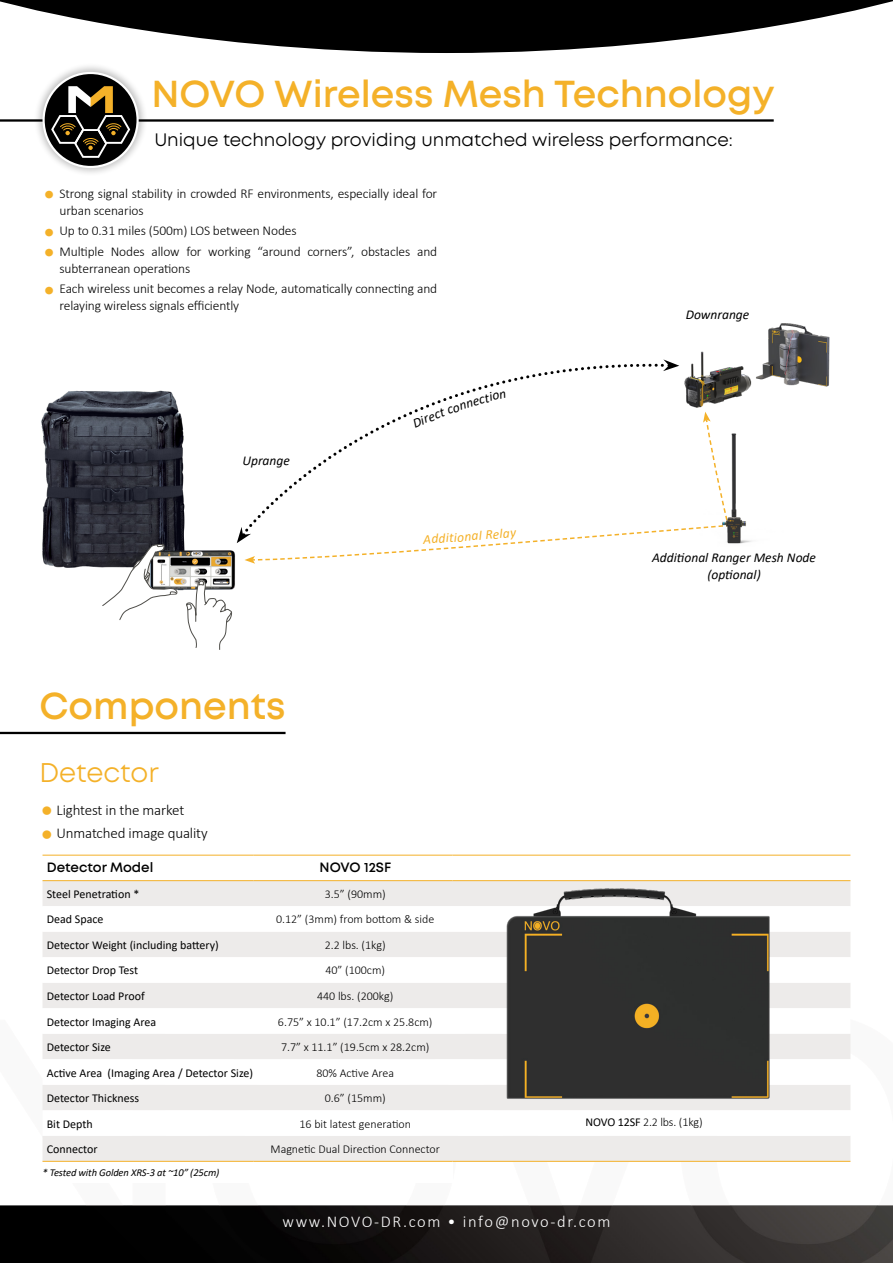
<style>
.page{position:relative;width:893px;height:1263px;background:#fff}
.page>*{position:absolute;margin:0;border:0;box-sizing:border-box;transform-origin:0 0}
.t1{font:600 37.5px "Mont";color:#f4b129}
.t2{font:27px "Mont";color:#f4b129}
.t3{font:18px "Mont";color:#000}
.t4{font:300 16.5px "Calibri";letter-spacing:.1em;color:#fff}
.t5{font:300 15px "Calibri";letter-spacing:-.01em;color:#000}
.t6{font:300 13.5px/16.5px "Calibri";letter-spacing:-.01em;color:#000}
.t7{font:italic 13.5px/16.2px "Calibri";color:#000;text-align:center}
.t8{font:600 13.5px "Mont";color:#000}
.t9{font:italic 13.5px "Calibri";color:#f4b129}
.t10{font:300 12px "Calibri";color:#000}
.t11{font:12px "Calibri";color:#000}
.t12{font:italic 10.5px "Calibri";letter-spacing:-.01em;color:#000}
.s1{font-size:27px;color:#f4b129}
.s2{font-size:30px;color:#f4b129}
.s3{font-weight:400}
</style>
<div class="page">
<img style="left:0;top:1034px;width:893px;height:229px">
<img style="left:41px;top:390px;width:144px;height:178px">
<hr style="left:0;top:732px;width:286px;height:2px;background:#000">
<div style="left:43px;top:881px;width:807px;height:280px;background:#edebea"></div>
<svg style="left:43px;top:906px;width:807px;height:230px"></svg>
<div style="left:43px;top:1161px;width:409px;height:22px;background:#fff"></div>
<hr style="left:43px;top:855px;width:211px;height:1px;background:#f4b129">
<hr style="left:254px;top:855px;width:198px;height:1px;background:#f4b129">
<hr style="left:452px;top:855px;width:398px;height:1px;background:#f4b129">
<hr style="left:43px;top:1161px;width:211px;height:1px;background:#f4b129">
<hr style="left:254px;top:1161px;width:198px;height:1px;background:#f4b129">
<hr style="left:452px;top:1161px;width:398px;height:1px;background:#f4b129">
<hr style="left:43px;top:880px;width:211px;height:1px;background:#f4b129">
<hr style="left:254px;top:880px;width:198px;height:1px;background:#f4b129">
<hr style="left:452px;top:880px;width:398px;height:1px;background:#f4b129">
<img style="left:498px;top:881px;width:282px;height:227px">
<svg style="left:0;top:0;width:893px;height:53px;fill:#000"></svg>
<svg style="left:467px;top:363px;width:184px;height:28px"></svg>
<img style="left:651px;top:351px;width:69px;height:40px">
<img style="left:720px;top:323px;width:110px;height:76px">
<img style="left:729px;top:433px;width:23px;height:111px">
<hr style="left:0;top:119px;width:774px;height:3px;background:#000">
<div style="left:33px;top:63px;width:115px;height:114px;background:#000;opacity:.25"></div>
<svg style="left:44px;top:73px;width:94px;height:94px"></svg>
<div style="left:43px;top:72px;width:96px;height:96px;border:2px solid #fff;border-radius:50%"></div>
<svg style="left:50px;top:86px;width:81px;height:73px"></svg>
<img style="left:178px;top:548px;width:57px;height:42px">
<svg style="left:102px;top:544px;width:76px;height:76px"></svg>
<svg style="left:184px;top:579px;width:49px;height:71px"></svg>
<svg style="left:237px;top:391px;width:492px;height:173px"></svg>
<h1 class="t1" style="left:151px;top:69px;width:625px">NOVO Wireless Mesh Technology</h1>
<h3 class="t3" style="left:154px;top:128px;width:580px">Unique technology providing unmatched wireless performance:</h3>
<p class="t6" style="left:60px;top:185px;width:379px;text-indent:-17px"><span class="s1">•</span> Strong signal stability in crowded RF environments, especially ideal for urban scenarios</p>
<p class="t6" style="left:43px;top:223px;width:256px"><span class="s1">•</span> Up to 0.31 miles (500m) LOS between Nodes</p>
<p class="t6" style="left:60px;top:243px;width:379px;text-indent:-17px"><span class="s1">•</span> Multiple Nodes allow for working “around corners”, obstacles and subterranean operations</p>
<p class="t6" style="left:60px;top:281px;width:379px;text-indent:-17px"><span class="s1">•</span> Each wireless unit becomes a relay Node, automatically connecting and relaying wireless signals efficiently</p>
<p class="t7" style="left:242px;top:451px;width:49px">Uprange</p>
<h1 class="t1" style="left:40px;top:682px;width:247px">Components</h1>
<h2 class="t2" style="left:40px;top:755px;width:121px">Detector</h2>
<p class="t5" style="left:40px;top:800px;width:146px"><span class="s2">•</span>Lightest in the market</p>
<p class="t5" style="left:40px;top:824px;width:170px"><span class="s2">•</span>Unmatched image quality</p>
<p class="t9" style="left:423px;top:530px;width:71px;rotate:-4deg">Additional R</p>
<p class="t9" style="left:492px;top:525px;width:25px;rotate:-5deg">elay</p>
<p class="t8" style="left:47px;top:858px;width:108px">Detector Model</p>
<p class="t8" style="left:320px;top:858px;width:73px">NOVO 12SF</p>
<p class="t11" style="left:47px;top:885px;width:94px">Steel Penetration *</p>
<p class="t10" style="left:325px;top:886px;width:63px">3.5” (90mm)</p>
<p class="t11" style="left:47px;top:911px;width:58px">Dead Space</p>
<p class="t10" style="left:276px;top:912px;width:160px">0.12” (3mm) from bottom &amp; side</p>
<p class="t11" style="left:47px;top:937px;width:174px">Detector Weight (including battery)</p>
<p class="t10" style="left:325px;top:937px;width:63px">2.2 lbs. (1kg)</p>
<p class="t11" style="left:47px;top:962px;width:93px">Detector Drop Test</p>
<p class="t10" style="left:325px;top:963px;width:61px">40” (100cm)</p>
<p class="t11" style="left:47px;top:988px;width:99px">Detector Load Proof</p>
<p class="t10" style="left:317px;top:988px;width:78px">440 lbs. (200kg)</p>
<p class="t11" style="left:47px;top:1013px;width:111px">Detector Imaging Area</p>
<p class="t10" style="left:278px;top:1014px;width:156px">6.75” x 10.1” (17.2cm x 25.8cm)</p>
<p class="t11" style="left:47px;top:1039px;width:66px">Detector Size</p>
<p class="t10" style="left:281px;top:1039px;width:150px">7.7” x 11.1” (19.5cm x 28.2cm)</p>
<p class="t11" style="left:47px;top:1064px;width:208px">Active Area (Imaging Area / Detector Size)</p>
<p class="t10" style="left:316px;top:1065px;width:79px">80% Active Area</p>
<p class="t11" style="left:47px;top:1090px;width:94px">Detector Thickness</p>
<p class="t10" style="left:325px;top:1090px;width:63px">0.6” (15mm)</p>
<p class="t11" style="left:47px;top:1115px;width:47px">Bit Depth</p>
<p class="t10" style="left:299px;top:1116px;width:113px">16 bit latest generation</p>
<p class="t11" style="left:47px;top:1141px;width:52px">Connector</p>
<p class="t10" style="left:271px;top:1142px;width:171px">Magnetic Dual Direction Connector</p>
<p class="t12" style="left:43px;top:1165px;width:178px">* Tested with Golden XRS-3 at ~10” (25cm)</p>
<p class="t7" style="left:686px;top:306px;width:65px">Downrange</p>
<p class="t7" style="left:652px;top:549px;width:165px">Additional Ranger Mesh Node (optional)</p>
<p class="t10" style="left:585px;top:1115px;width:119px"><span class="s3">NOVO 12SF</span> 2.2 lbs. (1kg)</p>
<p class="t4" style="left:282px;top:1211px;width:330px">www.NOVO-DR.com • info@novo-dr.com</p>
</div>
